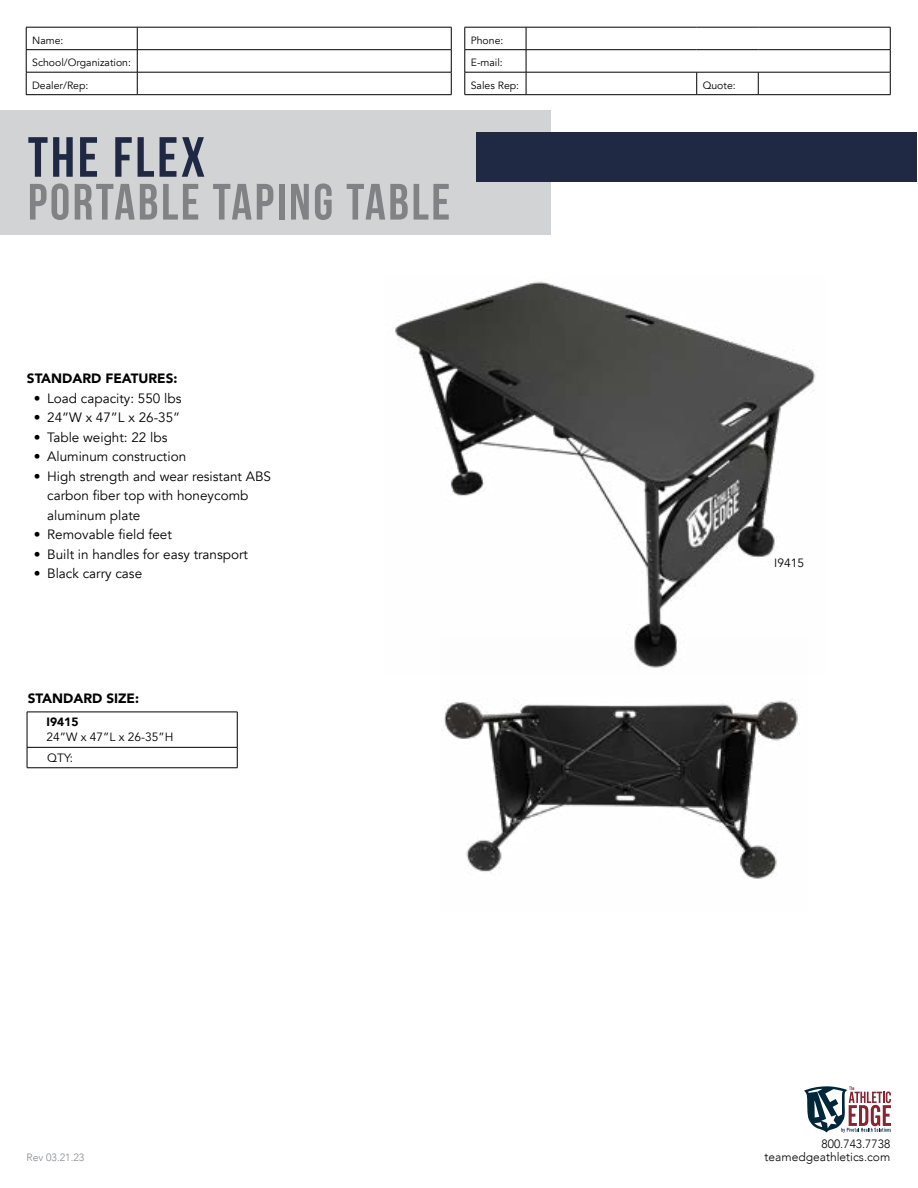
<style>
.page{position:relative;width:918px;height:1188px;background:#fff}
.page>*{position:absolute;margin:0;border:0;box-sizing:border-box;transform-origin:0 0}
.t1{font:700 56.55px "Bebas Neue";letter-spacing:.05em;color:#202944}
.t2{font:700 51px "Bebas Neue";letter-spacing:.05em;color:#808285}
.t3{font:13.5px/19.5px "Avenir";color:#000}
.t4{font:900 13.5px "Avenir";color:#000}
.t5{font:300 12px "Avenir";color:#000}
.t6{font:12px/20.4px "Avenir";color:#000}
.t7{font:900 12px "Avenir";color:#000}
.t8{font:10.5px "Avenir";color:#000}
.t9{font:300 10.5px "Avenir";color:#878a8e}
</style>
<div class="page">
<div style="left:0;top:110px;width:551px;height:125px;background:#d1d3d4"></div>
<div style="left:477px;top:132px;width:440px;height:50px;background:#202944"></div>
<hr style="left:26px;top:27px;width:111px;height:1px;background:#000">
<hr style="left:526px;top:27px;width:171px;height:1px;background:#000">
<hr style="left:697px;top:27px;width:61px;height:1px;background:#000">
<hr style="left:758px;top:27px;width:132px;height:1px;background:#000">
<hr style="left:26px;top:49px;width:111px;height:1px;background:#000">
<hr style="left:526px;top:49px;width:171px;height:1px;background:#000">
<hr style="left:697px;top:49px;width:61px;height:1px;background:#000">
<hr style="left:758px;top:49px;width:132px;height:1px;background:#000">
<hr style="left:26px;top:72px;width:111px;height:1px;background:#000">
<svg style="left:26px;top:27px;width:1px;height:67px"></svg>
<hr style="left:526px;top:72px;width:171px;height:1px;background:#000">
<hr style="left:697px;top:72px;width:61px;height:1px;background:#000">
<svg style="left:696px;top:72px;width:1px;height:22px"></svg>
<hr style="left:758px;top:72px;width:132px;height:1px;background:#000">
<svg style="left:758px;top:72px;width:1px;height:22px"></svg>
<svg style="left:890px;top:27px;width:1px;height:67px"></svg>
<hr style="left:26px;top:94px;width:111px;height:1px;background:#000">
<hr style="left:526px;top:94px;width:171px;height:1px;background:#000">
<hr style="left:697px;top:94px;width:61px;height:1px;background:#000">
<hr style="left:758px;top:94px;width:132px;height:1px;background:#000">
<hr style="left:465px;top:27px;width:61px;height:1px;background:#000">
<hr style="left:465px;top:49px;width:61px;height:1px;background:#000">
<hr style="left:465px;top:72px;width:61px;height:1px;background:#000">
<svg style="left:465px;top:27px;width:1px;height:67px"></svg>
<svg style="left:526px;top:27px;width:1px;height:67px"></svg>
<hr style="left:465px;top:94px;width:61px;height:1px;background:#000">
<hr style="left:137px;top:27px;width:314px;height:1px;background:#000">
<hr style="left:137px;top:49px;width:314px;height:1px;background:#000">
<hr style="left:137px;top:72px;width:314px;height:1px;background:#000">
<svg style="left:137px;top:27px;width:1px;height:67px"></svg>
<svg style="left:451px;top:27px;width:1px;height:67px"></svg>
<hr style="left:137px;top:94px;width:314px;height:1px;background:#000">
<svg style="left:804px;top:1086px;width:87px;height:47px"></svg>
<img style="left:395px;top:281px;width:421px;height:357px">
<img style="left:444px;top:638px;width:356px;height:241px">
<hr style="left:27px;top:712px;width:210px;height:1px;background:#000">
<hr style="left:27px;top:712px;width:1px;height:35px;background:#000">
<hr style="left:237px;top:712px;width:1px;height:35px;background:#000">
<hr style="left:27px;top:747px;width:210px;height:1px;background:#000">
<svg style="left:27px;top:748px;width:1px;height:20px"></svg>
<svg style="left:237px;top:748px;width:1px;height:20px"></svg>
<hr style="left:27px;top:768px;width:210px;height:1px;background:#000">
<p class="t8" style="left:32px;top:34px;width:33px">Name:</p>
<p class="t8" style="left:471px;top:34px;width:34px">Phone:</p>
<p class="t8" style="left:32px;top:56px;width:100px">School/Organization:</p>
<p class="t8" style="left:471px;top:56px;width:34px">E-mail:</p>
<p class="t8" style="left:32px;top:79px;width:58px">Dealer/Rep:</p>
<p class="t8" style="left:471px;top:79px;width:50px">Sales Rep:</p>
<p class="t8" style="left:703px;top:79px;width:35px">Quote:</p>
<h1 class="t1" style="left:28px;top:126px;width:179px">THE FLEX</h1>
<h2 class="t2" style="left:28px;top:174px;width:424px">PORTABLE TAPING TABLE</h2>
<p class="t4" style="left:27px;top:367px;width:152px">STANDARD FEATURES:</p>
<p class="t3" style="left:34px;top:388px;width:149px">• Load capacity: 550 lbs</p>
<p class="t3" style="left:34px;top:408px;width:148px">• 24”W x 47”L x 26-35”</p>
<p class="t3" style="left:34px;top:427px;width:135px">• Table weight: 22 lbs</p>
<p class="t3" style="left:34px;top:447px;width:154px">• Aluminum construction</p>
<p class="t3" style="left:47px;top:466px;width:225px;text-indent:-14px">• High strength and wear resistant ABS carbon fiber top with honeycomb aluminum plate</p>
<p class="t3" style="left:34px;top:525px;width:140px">• Removable field feet</p>
<p class="t3" style="left:34px;top:544px;width:216px">• Built in handles for easy transport</p>
<p class="t3" style="left:34px;top:564px;width:110px">• Black carry case</p>
<p class="t4" style="left:28px;top:686px;width:113px">STANDARD SIZE:</p>
<p class="t7" style="left:47px;top:712px;width:33px">I9415</p>
<p class="t6" style="left:47px;top:727px;width:128px">24”W x 47”L x 26-35”H<br>QTY:</p>
<p class="t6" style="left:774px;top:553px;width:31px">I9415</p>
<p class="t5" style="left:822px;top:1136px;width:70px">800.743.7738</p>
<p class="t9" style="left:27px;top:1151px;width:59px">Rev 03.21.23</p>
<p class="t5" style="left:765px;top:1150px;width:127px">teamedgeathletics.com</p>
</div>
